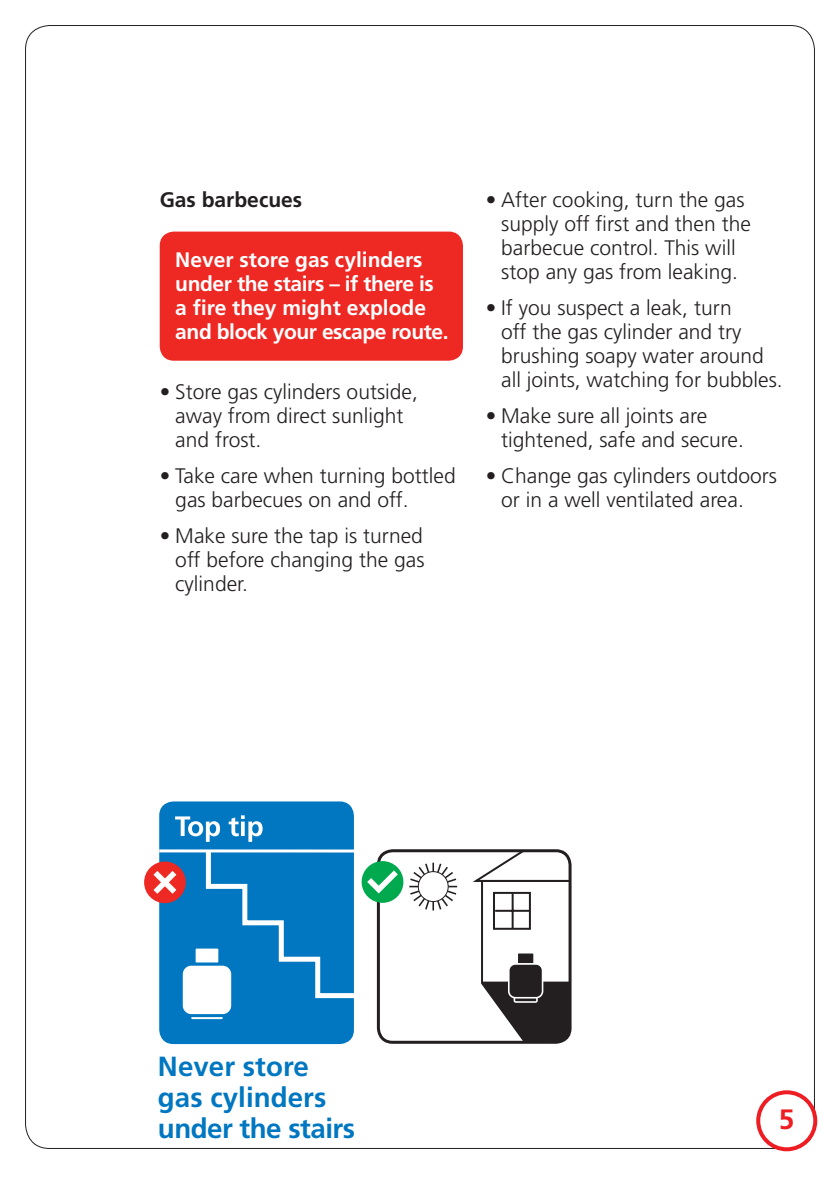
<style>
.page{position:relative;width:840px;height:1191px;background:#fff}
.page>*{position:absolute;margin:0;border:0;box-sizing:border-box;transform-origin:0 0}
.t1{font:700 28px "Frutiger";color:#ee1d23}
.t2{font:700 27.6px/30.6px "Frutiger";color:#0077c0}
.t3{font:300 21px/24px "Frutiger";color:#231f20}
.t4{font:700 21px/24px "Frutiger";letter-spacing:-.02em;color:#fff}
.t5{font:700 21px "Frutiger";color:#231f20}
</style>
<div class="page">
<svg style="left:361px;top:861px;width:42px;height:41px"></svg>
<svg style="left:367px;top:849px;width:204px;height:194px"></svg>
<div style="left:508px;top:964px;width:34px;height:33px;background:#231f20;border-radius:7px"></div>
<div style="left:507px;top:963px;width:36px;height:35px;border:2px solid #fff;border-radius:7px"></div>
<div style="left:160px;top:231px;width:302px;height:130px;background:#ee2823;border-radius:14px"></div>
<div style="left:159px;top:801px;width:195px;height:243px;background:#0077c0;border-radius:14px"></div>
<svg style="left:191px;top:1017px;width:32px;height:3px"></svg>
<div style="left:181px;top:964px;width:51px;height:51px;background:#fff;border-radius:10px"></div>
<div style="left:180px;top:962px;width:54px;height:55px;border:3px solid #0077c0;border-radius:10px"></div>
<div style="left:144px;top:861px;width:42px;height:42px;background:#ee2823;border-radius:50%"></div>
<svg style="left:153px;top:815px;width:201px;height:185px"></svg>
<div style="left:755px;top:1090px;width:61px;height:61px;border:4px solid #ee1d23;border-radius:50%"></div>
<p class="t5" style="left:160px;top:187px;width:144px">Gas barbecues</p>
<p class="t4" style="left:175px;top:248px;width:274px">Never store gas cylinders under the stairs – if there is a fire they might explode and block your escape route.</p>
<p class="t3" style="left:175px;top:380px;width:244px;text-indent:-16px">• Store gas cylinders outside, away from direct sunlight and frost.</p>
<p class="t3" style="left:175px;top:464px;width:282px;text-indent:-16px">• Take care when turning bottled gas barbecues on and off.</p>
<p class="t3" style="left:175px;top:524px;width:250px;text-align:justify;text-indent:-16px">• Make sure the tap is turned off before changing the gas cylinder.</p>
<p class="t3" style="left:501px;top:188px;width:251px;text-indent:-16px">• After cooking, turn the gas supply off first and then the barbecue control. This will stop any gas from leaking.</p>
<p class="t3" style="left:501px;top:296px;width:283px;text-indent:-16px">• If you suspect a leak, turn<br>off the gas cylinder and try brushing soapy water around all joints, watching for bubbles.</p>
<p class="t3" style="left:501px;top:404px;width:244px;text-indent:-16px">• Make sure all joints are tightened, safe and secure.</p>
<p class="t3" style="left:501px;top:464px;width:277px;text-indent:-16px">• Change gas cylinders outdoors or in a well ventilated area.</p>
<h2 class="t2" style="left:158px;top:1051px;width:198px">Never store gas cylinders under the stairs</h2>
<h1 class="t1" style="left:778px;top:1103px;width:17px">5</h1>
</div>
